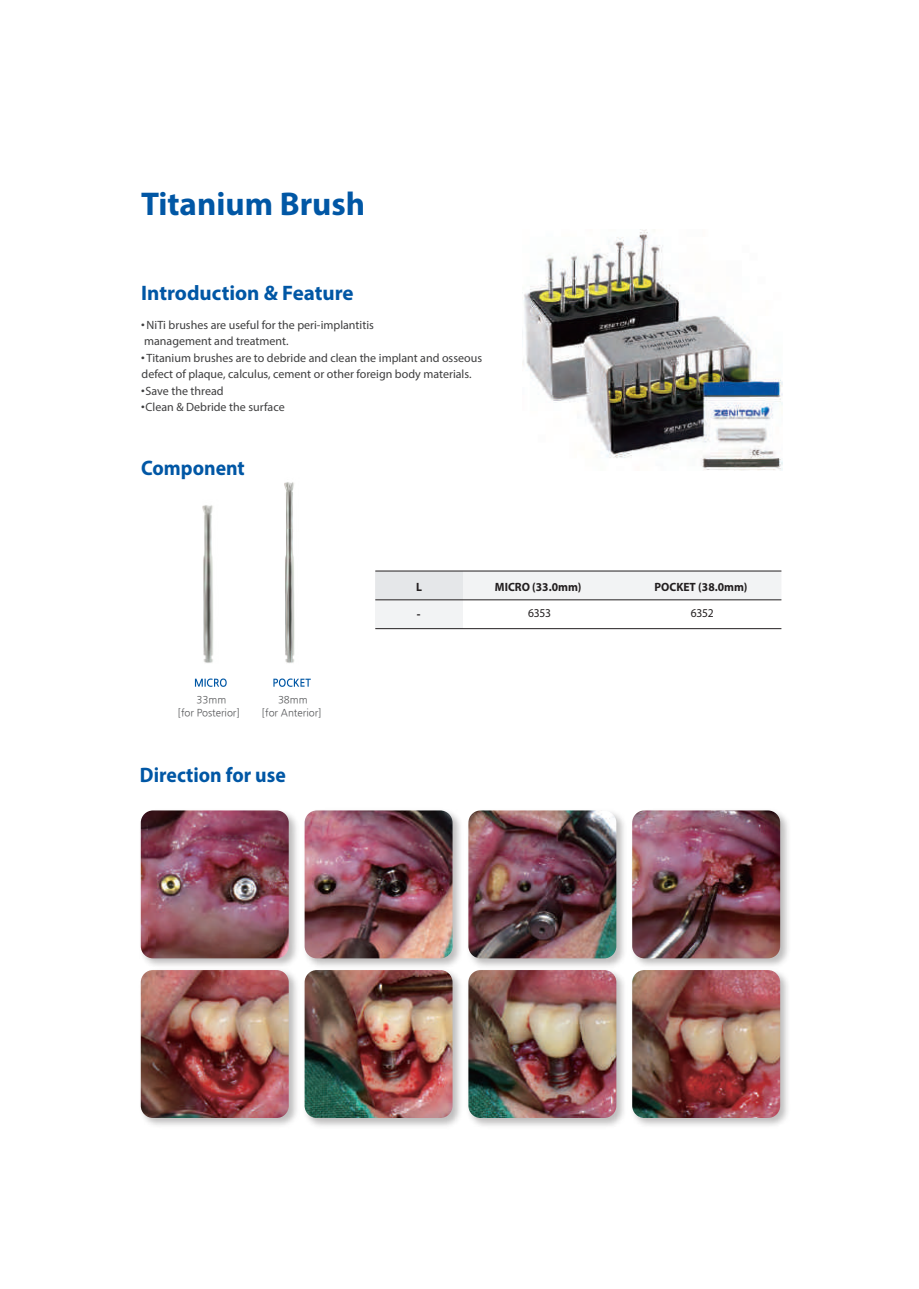
<style>
.page{position:relative;width:919px;height:1289px;background:#fff}
.page>*{position:absolute;margin:0;border:0;box-sizing:border-box;transform-origin:0 0}
.t1{font:700 33px "Myriad Pro";color:#0157a5}
.t2{font:700 21px "Myriad Pro";color:#0157a5;scale:.94 1}
.t3{font:700 21px "Myriad Pro";color:#0157a5}
.t4{font:12px/16.5px "Myriad Pro";color:#3e3e3f}
.t5{font:700 12px "Myriad Pro";color:#231f20;scale:.96 1}
.t6{font:12px "Myriad Pro";letter-spacing:-.025em;color:#231f20;scale:.96 1}
.t7{font:10.05px/13.5px "Nanum Gothic";color:#57585a;text-align:center}
</style>
<div class="page">
<svg style="left:195px;top:678px;width:32px;height:9px"></svg>
<img style="left:202px;top:505px;width:11px;height:158px">
<svg style="left:273px;top:678px;width:38px;height:9px"></svg>
<img style="left:284px;top:482px;width:10px;height:47px">
<img style="left:285px;top:529px;width:10px;height:134px">
<div style="left:375px;top:571px;width:87px;height:57px;background:#f2f3f4"></div>
<div style="left:375px;top:571px;width:406px;height:28px;background:linear-gradient(to right,#e9eaec,#f6f6f7)"></div>
<hr style="left:375px;top:628px;width:406px;height:1px;background:#231f20">
<hr style="left:375px;top:599px;width:406px;height:1px;background:#231f20">
<hr style="left:375px;top:570px;width:406px;height:1px;background:#231f20">
<img style="left:141px;top:810px;width:90px;height:148px">
<img style="left:231px;top:810px;width:209px;height:151px">
<img style="left:304px;top:810px;width:136px;height:148px">
<img style="left:440px;top:810px;width:94px;height:151px">
<img style="left:468px;top:810px;width:66px;height:148px">
<img style="left:140px;top:959px;width:216px;height:167px">
<img style="left:141px;top:970px;width:133px;height:147px">
<img style="left:274px;top:961px;width:175px;height:165px">
<img style="left:304px;top:970px;width:145px;height:147px">
<img style="left:449px;top:961px;width:139px;height:165px">
<img style="left:468px;top:970px;width:120px;height:147px">
<img style="left:534px;top:810px;width:255px;height:172px">
<img style="left:632px;top:810px;width:148px;height:144px">
<img style="left:588px;top:954px;width:201px;height:172px">
<img style="left:632px;top:970px;width:148px;height:147px">
<img style="left:522px;top:230px;width:260px;height:241px">
<h1 class="t1" style="left:141px;top:182px;width:225px">Titanium Brush</h1>
<h2 class="t3" style="left:141px;top:279px;width:214px">Introduction &amp; Feature</h2>
<p class="t4" style="left:141px;top:316px;width:234px"><sup>●</sup> NiTi brushes are useful for the peri-implantitis management and treatment.</p>
<p class="t4" style="left:141px;top:349px;width:342px"><sup>●</sup> Titanium brushes are to debride and clean the implant and osseous defect of plaque, calculus, cement or other foreign body materials.</p>
<p class="t4" style="left:141px;top:382px;width:84px"><sup>●</sup> Save the thread</p>
<p class="t4" style="left:141px;top:399px;width:145px"><sup>●</sup> Clean &amp; Debride the surface</p>
<h2 class="t2" style="left:141px;top:454px;width:112px">Component</h2>
<p class="t7" style="left:197px;top:693px;width:31px">33mm</p>
<p class="t7" style="left:261px;top:693px;width:62px">38mm<br>[for Anterior]</p>
<p class="t7" style="left:177px;top:706px;width:64px">[for Posterior]</p>
<h2 class="t2" style="left:140px;top:761px;width:157px">Direction for use</h2>
<p class="t5" style="left:416px;top:579px;width:8px">L</p>
<p class="t5" style="left:416px;top:605px;width:5px">-</p>
<p class="t5" style="left:495px;top:579px;width:92px">MICRO (33.0mm)</p>
<p class="t6" style="left:528px;top:605px;width:25px">6353</p>
<p class="t5" style="left:654px;top:579px;width:98px">POCKET (38.0mm)</p>
<p class="t6" style="left:691px;top:605px;width:25px">6352</p>
</div>
